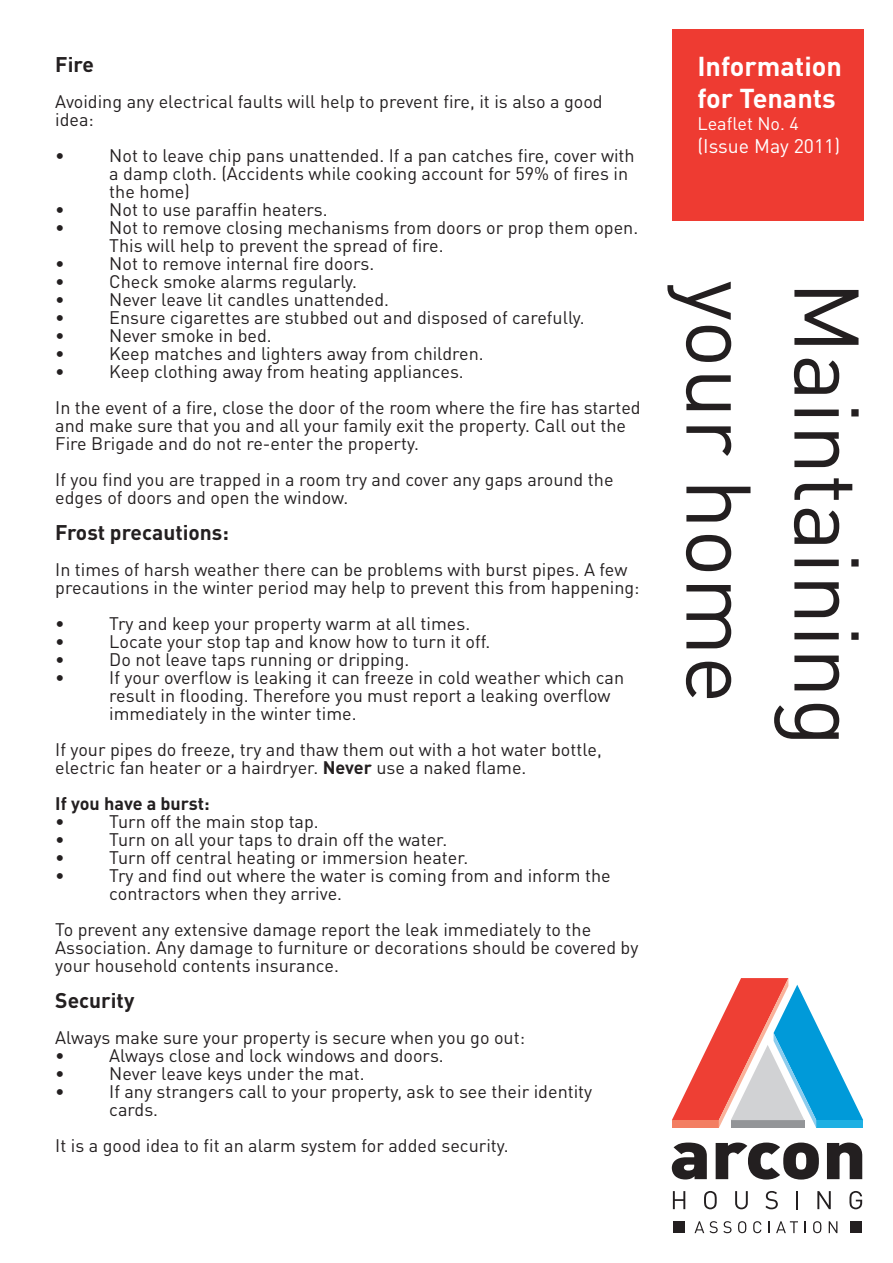
<style>
.page{position:relative;width:893px;height:1263px;background:#fff}
.page>*{position:absolute;margin:0;border:0;box-sizing:border-box;transform-origin:0 0}
.MainHeading{font:90px "DINOT";color:#231f20}
.BannerHeading{font:700 27px/32.4px "DINOT";color:#fff}
.Heading2{font:700 21px "DINOT";color:#231f20}
.BannerHeading3{font:19.5px "DINOT";color:#fff}
.Bulletpoints{font:18px/18.1px "DINOT";color:#231f20}
.Heading3{font:700 18px "DINOT";color:#231f20}
.BannerHeading2{font:18px "DINOT";color:#fff}
.s1{font-weight:700}
</style>
<div class="page">
<svg style="left:672px;top:1142px;width:35px;height:37px"></svg>
<svg style="left:716px;top:1142px;width:103px;height:37px"></svg>
<svg style="left:827px;top:1142px;width:35px;height:37px"></svg>
<svg style="left:673px;top:1191px;width:12px;height:18px"></svg>
<svg style="left:704px;top:1191px;width:13px;height:18px"></svg>
<svg style="left:735px;top:1191px;width:13px;height:18px"></svg>
<svg style="left:765px;top:1191px;width:13px;height:18px"></svg>
<svg style="left:796px;top:1191px;width:2px;height:18px"></svg>
<svg style="left:817px;top:1191px;width:14px;height:18px"></svg>
<svg style="left:849px;top:1191px;width:13px;height:18px"></svg>
<div style="left:673px;top:1221px;width:12px;height:12px;background:#231f20"></div>
<div style="left:850px;top:1221px;width:12px;height:12px;background:#231f20"></div>
<svg style="left:694px;top:1221px;width:37px;height:12px"></svg>
<svg style="left:738px;top:1221px;width:8px;height:12px"></svg>
<svg style="left:753px;top:1221px;width:8px;height:12px"></svg>
<svg style="left:769px;top:1221px;width:1px;height:12px"></svg>
<svg style="left:776px;top:1221px;width:22px;height:12px"></svg>
<svg style="left:804px;top:1221px;width:2px;height:12px"></svg>
<svg style="left:813px;top:1221px;width:8px;height:12px"></svg>
<svg style="left:829px;top:1221px;width:8px;height:12px"></svg>
<svg style="left:672px;top:978px;width:191px;height:150px"></svg>
<div style="left:672px;top:30px;width:191px;height:191px;background:#ee3b32"></div>
<p class="Heading2" style="left:55px;top:51px;width:40px">Fire</p>
<p class="Bulletpoints" style="left:55px;top:92px;width:549px">Avoiding any electrical faults will help to prevent fire, it is also a good idea:</p>
<p class="Bulletpoints" style="left:55px;top:146px;width:11px">•</p>
<p class="Bulletpoints" style="left:109px;top:146px;width:527px">Not to leave chip pans unattended. If a pan catches fire, cover with a damp cloth. (Accidents while cooking account for 59% of fires in the home)</p>
<p class="Bulletpoints" style="left:55px;top:200px;width:11px">•</p>
<p class="Bulletpoints" style="left:109px;top:200px;width:220px">Not to use paraffin heaters.</p>
<p class="Bulletpoints" style="left:55px;top:218px;width:11px">•</p>
<p class="Bulletpoints" style="left:109px;top:218px;width:530px">Not to remove closing mechanisms from doors or prop them open.<br>This will help to prevent the spread of fire.</p>
<p class="Bulletpoints" style="left:55px;top:254px;width:11px">•</p>
<p class="Bulletpoints" style="left:109px;top:254px;width:267px">Not to remove internal fire doors.</p>
<p class="Bulletpoints" style="left:55px;top:272px;width:11px">•</p>
<p class="Bulletpoints" style="left:109px;top:272px;width:249px">Check smoke alarms regularly.</p>
<p class="Bulletpoints" style="left:55px;top:290px;width:11px">•</p>
<p class="Bulletpoints" style="left:109px;top:290px;width:281px">Never leave lit candles unattended.</p>
<p class="Bulletpoints" style="left:55px;top:308px;width:11px">•</p>
<p class="Bulletpoints" style="left:109px;top:308px;width:477px">Ensure cigarettes are stubbed out and disposed of carefully.</p>
<p class="Bulletpoints" style="left:55px;top:326px;width:11px">•</p>
<p class="Bulletpoints" style="left:109px;top:326px;width:164px">Never smoke in bed.</p>
<p class="Bulletpoints" style="left:55px;top:344px;width:11px">•</p>
<p class="Bulletpoints" style="left:109px;top:344px;width:376px">Keep matches and lighters away from children.</p>
<p class="Bulletpoints" style="left:55px;top:362px;width:11px">•</p>
<p class="Bulletpoints" style="left:109px;top:362px;width:356px">Keep clothing away from heating appliances.</p>
<p class="Bulletpoints" style="left:55px;top:398px;width:587px">In the event of a fire, close the door of the room where the fire has started and make sure that you and all your family exit the property. Call out the<br>Fire Brigade and do not re-enter the property.</p>
<p class="Bulletpoints" style="left:55px;top:470px;width:560px">If you find you are trapped in a room try and cover any gaps around the edges of doors and open the window.</p>
<p class="Heading2" style="left:55px;top:519px;width:175px">Frost precautions:</p>
<p class="Bulletpoints" style="left:55px;top:560px;width:586px">In times of harsh weather there can be problems with burst pipes. A few precautions in the winter period may help to prevent this from happening:</p>
<p class="Bulletpoints" style="left:55px;top:614px;width:11px">•</p>
<p class="Bulletpoints" style="left:109px;top:614px;width:362px">Try and keep your property warm at all times.</p>
<p class="Bulletpoints" style="left:55px;top:632px;width:11px">•</p>
<p class="Bulletpoints" style="left:109px;top:632px;width:383px">Locate your stop tap and know how to turn it off.</p>
<p class="Bulletpoints" style="left:55px;top:650px;width:11px">•</p>
<p class="Bulletpoints" style="left:109px;top:650px;width:302px">Do not leave taps running or dripping.</p>
<p class="Bulletpoints" style="left:55px;top:668px;width:11px">•</p>
<p class="Bulletpoints" style="left:109px;top:668px;width:516px">If your overflow is leaking it can freeze in cold weather which can result in flooding. Therefore you must report a leaking overflow immediately in the winter time.</p>
<p class="Bulletpoints" style="left:55px;top:740px;width:548px">If your pipes do freeze, try and thaw them out with a hot water bottle, electric fan heater or a hairdryer. <span class="s1">Never</span> use a naked flame.</p>
<p class="Heading3" style="left:55px;top:792px;width:156px">If you have a burst:</p>
<p class="Bulletpoints" style="left:55px;top:812px;width:11px">•</p>
<p class="Bulletpoints" style="left:109px;top:812px;width:211px">Turn off the main stop tap.</p>
<p class="Bulletpoints" style="left:55px;top:830px;width:11px">•</p>
<p class="Bulletpoints" style="left:109px;top:830px;width:339px">Turn on all your taps to drain off the water.</p>
<p class="Bulletpoints" style="left:55px;top:848px;width:11px">•</p>
<p class="Bulletpoints" style="left:109px;top:848px;width:361px">Turn off central heating or immersion heater.</p>
<p class="Bulletpoints" style="left:55px;top:866px;width:11px">•</p>
<p class="Bulletpoints" style="left:109px;top:866px;width:503px">Try and find out where the water is coming from and inform the contractors when they arrive.</p>
<p class="Bulletpoints" style="left:55px;top:920px;width:585px">To prevent any extensive damage report the leak immediately to the<br>Association. Any damage to furniture or decorations should be covered by your household contents insurance.</p>
<p class="Heading2" style="left:55px;top:987px;width:81px">Security</p>
<p class="Bulletpoints" style="left:55px;top:1028px;width:471px">Always make sure your property is secure when you go out:</p>
<p class="Bulletpoints" style="left:55px;top:1046px;width:11px">•</p>
<p class="Bulletpoints" style="left:109px;top:1046px;width:336px">Always close and lock windows and doors.</p>
<p class="Bulletpoints" style="left:55px;top:1064px;width:11px">•</p>
<p class="Bulletpoints" style="left:109px;top:1064px;width:257px">Never leave keys under the mat.</p>
<p class="Bulletpoints" style="left:55px;top:1082px;width:11px">•</p>
<p class="Bulletpoints" style="left:109px;top:1082px;width:484px">If any strangers call to your property, ask to see their identity cards.</p>
<p class="Bulletpoints" style="left:55px;top:1136px;width:455px">It is a good idea to fit an alarm system for added security.</p>
<p class="BannerHeading" style="left:697px;top:49px;width:146px">Information for Tenants</p>
<p class="BannerHeading2" style="left:697px;top:112px;width:103px">Leaflet No. 4</p>
<p class="BannerHeading3" style="left:697px;top:134px;width:144px">(Issue May 2011)</p>
<p class="MainHeading" style="left:775px;top:281px;width:425px;rotate:90deg">your home</p>
<p class="MainHeading" style="left:883px;top:281px;width:468px;rotate:90deg">Maintaining</p>
</div>
